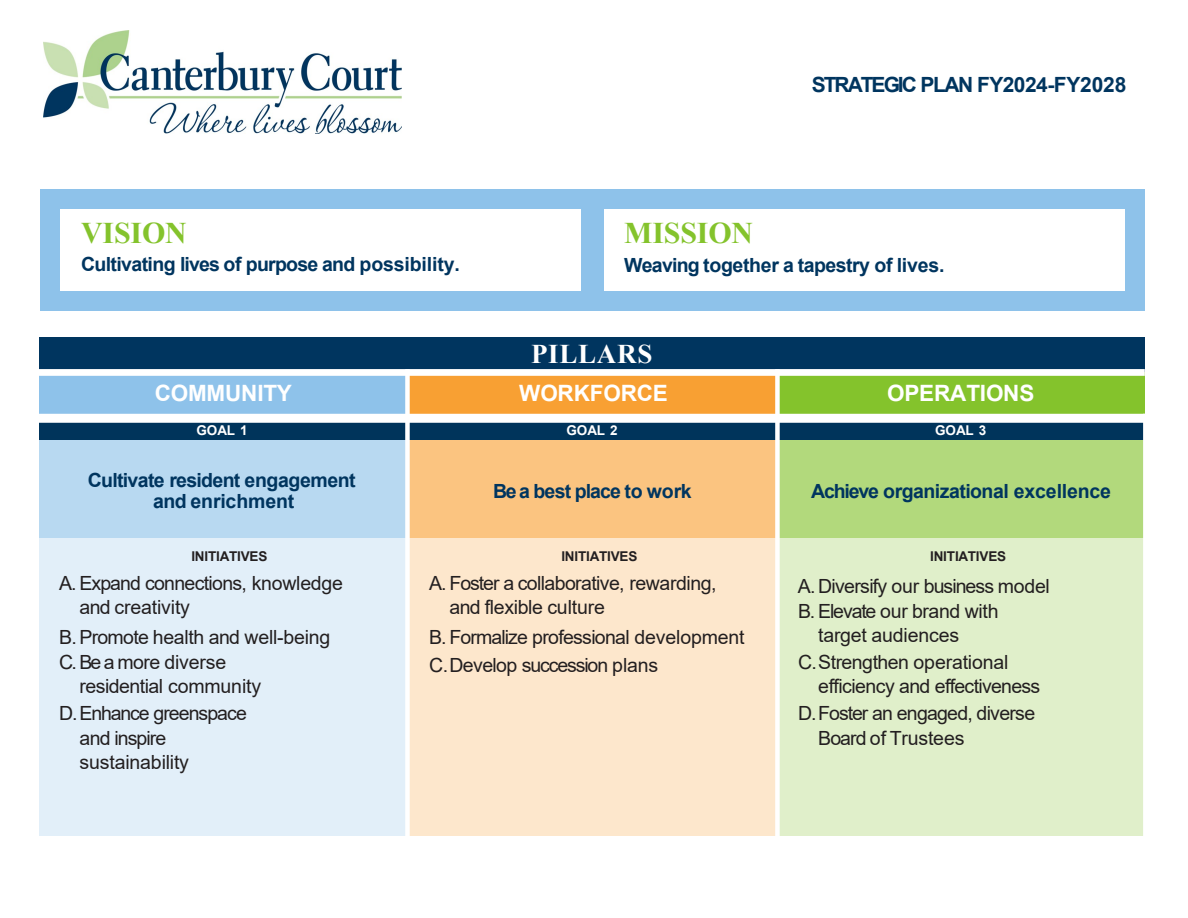
<style>
.page{position:relative;width:1188px;height:918px;background:#fff}
.page>*{position:absolute;margin:0;border:0;box-sizing:border-box;transform-origin:0 0}
.t1{font:700 30px "Times New Roman";letter-spacing:-.005em;color:#84c32c}
.t2{font:700 27px "Times New Roman";letter-spacing:.025em;color:#fff}
.t3{font:700 22.5px "Arial";letter-spacing:-.005em;color:#fff}
.t4{font:700 21px "Arial";letter-spacing:-.07em;color:#00355f}
.t5{font:19.5px/24.2px "Arial";letter-spacing:-.03em;color:#231f20}
.t6{font:700 19.5px/21px "Arial";letter-spacing:-.025em;color:#00355f;text-align:center}
.t7{font:19.5px/24.2px "Arial";letter-spacing:-.05em;color:#231f20}
.t8{font:19.5px/24.2px "Arial";letter-spacing:-.01em;color:#231f20}
.t9{font:700 13.5px "Arial";letter-spacing:-.01em;color:#231f20}
.t10{font:700 13.5px "Arial";color:#fff}
</style>
<div class="page">
<div style="left:40px;top:189px;width:1105px;height:122px;background:#8ec2ea"></div>
<div style="left:39px;top:338px;width:1106px;height:34px;background:#00355f"></div>
<div style="left:39px;top:372px;width:368px;height:46px;background:#8ec2ea"></div>
<div style="left:407px;top:372px;width:370px;height:46px;background:#f8a033"></div>
<div style="left:777px;top:372px;width:368px;height:46px;background:#84c32c"></div>
<div style="left:39px;top:418px;width:368px;height:22px;background:#00345b"></div>
<div style="left:407px;top:418px;width:370px;height:22px;background:#00345b"></div>
<div style="left:777px;top:418px;width:368px;height:22px;background:#00345b"></div>
<div style="left:39px;top:440px;width:368px;height:99px;background:#b8d9f1"></div>
<div style="left:407px;top:440px;width:370px;height:99px;background:#fbc480"></div>
<div style="left:777px;top:440px;width:368px;height:99px;background:#b2d97c"></div>
<div style="left:39px;top:539px;width:368px;height:297px;background:#e2eff9"></div>
<div style="left:407px;top:539px;width:370px;height:297px;background:#fde7cc"></div>
<div style="left:777px;top:539px;width:368px;height:297px;background:#e0efca"></div>
<div style="left:405px;top:369px;width:5px;height:495px;background:#fff"></div>
<div style="left:775px;top:369px;width:5px;height:495px;background:#fff"></div>
<div style="left:39px;top:369px;width:1106px;height:7px;background:#fff"></div>
<div style="left:39px;top:414px;width:1107px;height:9px;background:#fff"></div>
<hr style="left:1143px;top:414px;width:3px;height:498px;background:#fff">
<img style="left:43px;top:31px;width:358px;height:102px">
<div style="left:61px;top:209px;width:520px;height:82px;background:#fff"></div>
<div style="left:604px;top:209px;width:520px;height:82px;background:#fff"></div>
<p class="t1" style="left:81px;top:211px;width:107px">VISION</p>
<p class="t6" style="left:81px;top:253px;width:380px">Cultivating lives of purpose and possibility.</p>
<p class="t4" style="left:812px;top:69px;width:316px">STRATEGIC PLAN FY2024-FY2028</p>
<p class="t1" style="left:624px;top:211px;width:130px">MISSION</p>
<p class="t6" style="left:624px;top:255px;width:322px">Weaving together a tapestry of lives.</p>
<p class="t2" style="left:531px;top:334px;width:123px">PILLARS</p>
<p class="t3" style="left:155px;top:377px;width:139px">COMMUNITY</p>
<p class="t3" style="left:519px;top:377px;width:150px">WORKFORCE</p>
<p class="t3" style="left:887px;top:377px;width:149px">OPERATIONS</p>
<p class="t10" style="left:196px;top:420px;width:53px">GOAL 1</p>
<p class="t10" style="left:566px;top:420px;width:53px">GOAL 2</p>
<p class="t10" style="left:935px;top:420px;width:53px">GOAL 3</p>
<p class="t6" style="left:88px;top:470px;width:270px">Cultivate resident engagement and enrichment</p>
<p class="t6" style="left:493px;top:481px;width:200px">Bea best place to work</p>
<p class="t6" style="left:811px;top:481px;width:302px">Achieve organizational excellence</p>
<p class="t9" style="left:191px;top:547px;width:78px">INITIATIVES</p>
<p class="t5" style="left:80px;top:571px;width:265px;text-indent:-20px">A. Expand connections, knowledge and creativity</p>
<p class="t5" style="left:59px;top:625px;width:273px">B.Promote health and well-being</p>
<p class="t8" style="left:79px;top:650px;width:183px;text-indent:-20px">C.Bea more diverse residential community</p>
<p class="t7" style="left:80px;top:701px;width:169px;text-indent:-20px">D.Enhance greenspace and inspire sustainability</p>
<p class="t9" style="left:561px;top:547px;width:78px">INITIATIVES</p>
<p class="t5" style="left:450px;top:571px;width:269px;text-indent:-20px">A. Foster a collaborative, rewarding, and flexible culture</p>
<p class="t5" style="left:429px;top:625px;width:317px">B. Formalize professional development</p>
<p class="t5" style="left:429px;top:653px;width:231px">C.Develop succession plans</p>
<p class="t9" style="left:930px;top:547px;width:78px">INITIATIVES</p>
<p class="t5" style="left:798px;top:573px;width:254px">A. Diversify our business model</p>
<p class="t5" style="left:818px;top:599px;width:182px;text-indent:-20px">B. Elevate our brand with target audiences</p>
<p class="t5" style="left:818px;top:650px;width:223px;text-indent:-20px">C.Strengthen operational efficiency and effectiveness</p>
<p class="t5" style="left:818px;top:701px;width:218px;text-indent:-20px">D.Foster an engaged, diverse<br>Board of Trustees</p>
</div>
